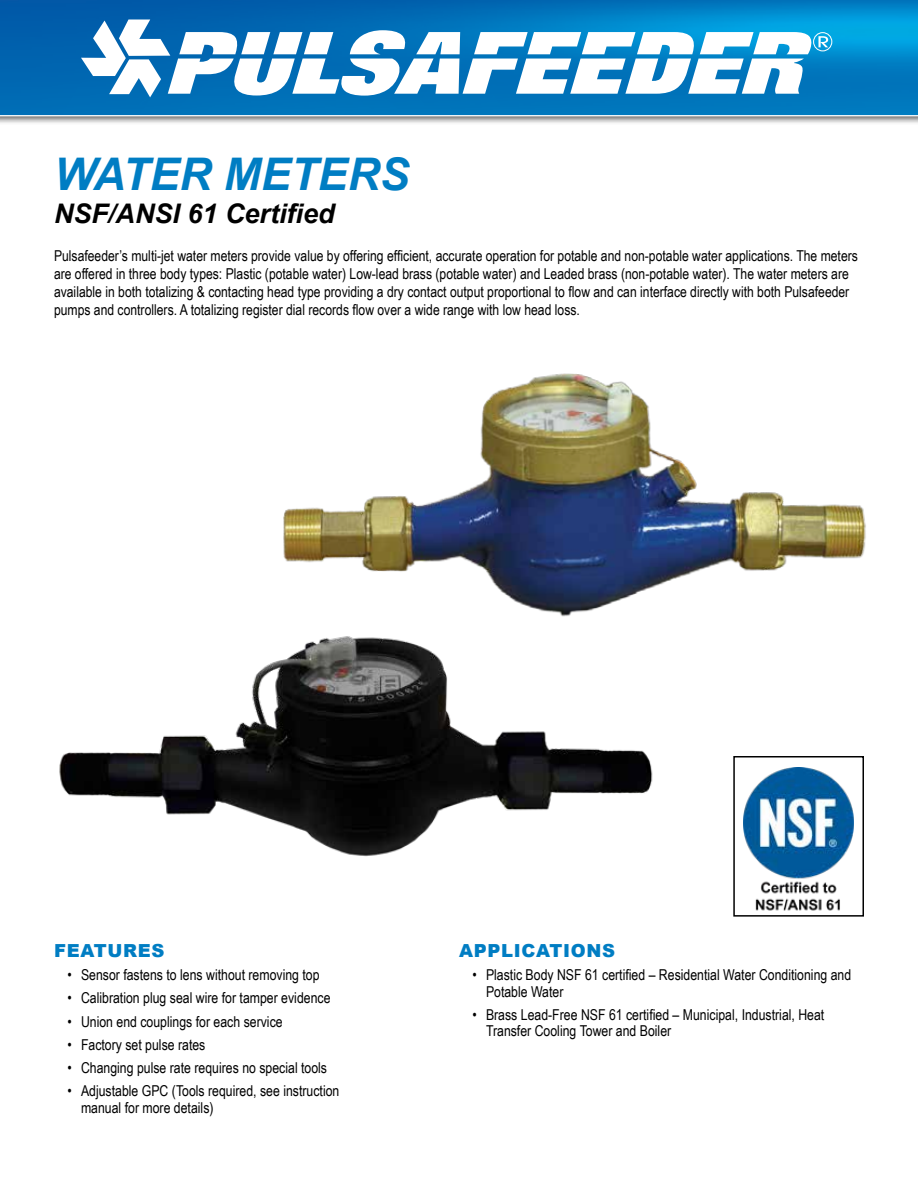
<style>
.page{position:relative;width:918px;height:1188px;background:#fff}
.page>*{position:absolute;margin:0;border:0;box-sizing:border-box;transform-origin:0 0}
.t1{font:italic 700 45px "Arial";color:#007dc3}
.t2{font:italic 700 27px "Arial";color:#000}
.t3{font:900 18px "Arial";letter-spacing:.035em;color:#007dc3}
.t4{font:15px/18px "Arial Narrow";color:#000}
</style>
<div class="page">
<div style="left:0;top:0;width:918px;height:126px;background:#000;opacity:.75"></div>
<div style="left:0;top:0;width:918px;height:118px;background:#000;opacity:.4"></div>
<div style="left:813px;top:32px;width:19px;height:19px;border:1px solid #fff;border-radius:50%"></div>
<svg style="left:81px;top:20px;width:731px;height:77px"></svg>
<svg style="left:818px;top:36px;width:10px;height:11px"></svg>
<img style="left:283px;top:373px;width:583px;height:202px">
<img style="left:744px;top:767px;width:110px;height:144px">
<div style="left:733px;top:756px;width:131px;height:161px;border:2px solid #000"></div>
<img style="left:59px;top:522px;width:630px;height:335px">
<h1 class="t1" style="left:54px;top:145px;width:357px">WATER METERS</h1>
<h2 class="t2" style="left:54px;top:195px;width:282px">NSF/ANSI 61 Certified</h2>
<p class="t4" style="left:54px;top:247px;width:805px">Pulsafeeder’s multi-jet water meters provide value by offering efficient, accurate operation for potable and non-potable water applications. The meters are offered in three body types: Plastic (potable water) Low-lead brass (potable water) and Leaded brass (non-potable water). The water meters are available in both totalizing &amp; contacting head type providing a dry contact output proportional to flow and can interface directly with both Pulsafeeder pumps and controllers. A totalizing register dial records flow over a wide range with low head loss.</p>
<p class="t3" style="left:54px;top:937px;width:112px">FEATURES</p>
<p class="t4" style="left:68px;top:965px;width:254px">• Sensor fastens to lens without removing top</p>
<p class="t4" style="left:68px;top:988px;width:265px">• Calibration plug seal wire for tamper evidence</p>
<p class="t4" style="left:68px;top:1012px;width:217px">• Union end couplings for each service</p>
<p class="t4" style="left:68px;top:1035px;width:139px">• Factory set pulse rates</p>
<p class="t4" style="left:68px;top:1058px;width:261px">• Changing pulse rate requires no special tools</p>
<p class="t4" style="left:81px;top:1082px;width:260px;line-height:16.5px;text-indent:-14px">• Adjustable GPC (Tools required, see instruction manual for more details)</p>
<p class="t3" style="left:459px;top:937px;width:157px">APPLICATIONS</p>
<p class="t4" style="left:486px;top:966px;width:367px;line-height:16.5px;text-indent:-14px">• Plastic Body NSF 61 certified – Residential Water Conditioning and<br>Potable Water</p>
<p class="t4" style="left:486px;top:1006px;width:340px;line-height:16.5px;text-indent:-14px">• Brass Lead-Free NSF 61 certified – Municipal, Industrial, Heat<br>Transfer Cooling Tower and Boiler</p>
</div>
